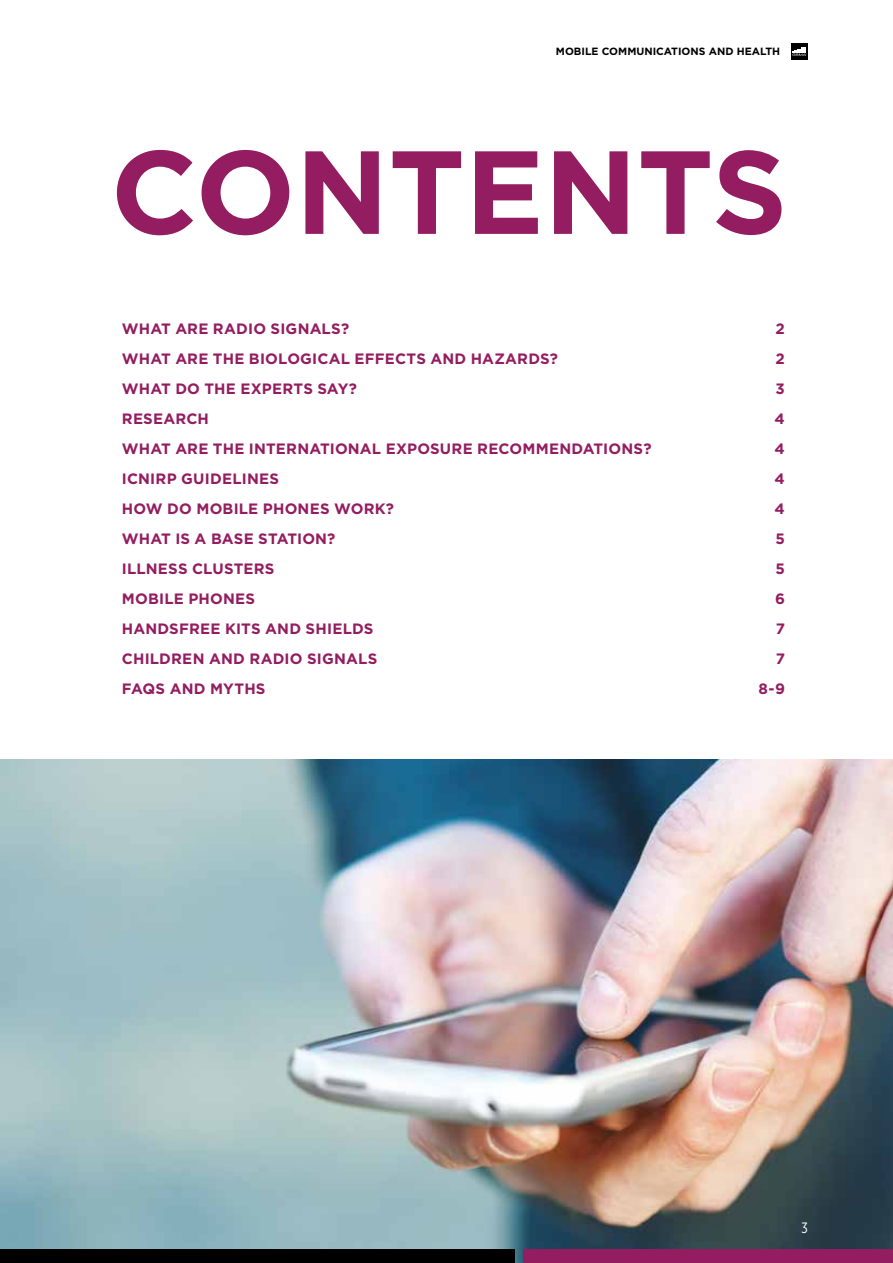
<style>
.page{position:relative;width:893px;height:1263px;background:#fff}
.page>*{position:absolute;margin:0;border:0;box-sizing:border-box;transform-origin:0 0}
.t1{font:700 117.9px "Gotham";color:#931d60}
.t2{font:700 15px "Gotham";letter-spacing:.01em;color:#931d60}
.t3{font:15px "Gotham X Narrow";color:#fff}
.t4{font:700 10.5px "Gotham";color:#000}
</style>
<div class="page">
<div style="left:791px;top:43px;width:17px;height:17px;background:#000"></div>
<svg style="left:792px;top:47px;width:15px;height:9px"></svg>
<img style="left:0;top:760px;width:893px;height:503px">
<div style="left:0;top:1249px;width:514px;height:14px;background:#000"></div>
<div style="left:523px;top:1249px;width:370px;height:14px;background:#931d60"></div>
<p class="t4" style="left:556px;top:44px;width:226px">MOBILE COMMUNICATIONS AND HEALTH</p>
<h1 class="t1" style="left:111px;top:114px;width:678px">CONTENTS</h1>
<p class="t2" style="left:122px;top:318px;width:229px">WHAT ARE RADIO SIGNALS?</p>
<p class="t2" style="left:776px;top:318px;width:11px">2</p>
<p class="t2" style="left:122px;top:348px;width:438px">WHAT ARE THE BIOLOGICAL EFFECTS AND HAZARDS?</p>
<p class="t2" style="left:776px;top:348px;width:11px">2</p>
<p class="t2" style="left:122px;top:378px;width:236px">WHAT DO THE EXPERTS SAY?</p>
<p class="t2" style="left:776px;top:378px;width:11px">3</p>
<p class="t2" style="left:122px;top:408px;width:89px">RESEARCH</p>
<p class="t2" style="left:775px;top:408px;width:12px">4</p>
<p class="t2" style="left:122px;top:438px;width:531px">WHAT ARE THE INTERNATIONAL EXPOSURE RECOMMENDATIONS?</p>
<p class="t2" style="left:775px;top:438px;width:12px">4</p>
<p class="t2" style="left:122px;top:468px;width:159px">ICNIRP GUIDELINES</p>
<p class="t2" style="left:775px;top:468px;width:12px">4</p>
<p class="t2" style="left:122px;top:498px;width:274px">HOW DO MOBILE PHONES WORK?</p>
<p class="t2" style="left:775px;top:498px;width:12px">4</p>
<p class="t2" style="left:122px;top:528px;width:215px">WHAT IS A BASE STATION?</p>
<p class="t2" style="left:775px;top:528px;width:11px">5</p>
<p class="t2" style="left:122px;top:558px;width:154px">ILLNESS CLUSTERS</p>
<p class="t2" style="left:775px;top:558px;width:11px">5</p>
<p class="t2" style="left:122px;top:588px;width:135px">MOBILE PHONES</p>
<p class="t2" style="left:775px;top:588px;width:11px">6</p>
<p class="t2" style="left:122px;top:618px;width:253px">HANDSFREE KITS AND SHIELDS</p>
<p class="t2" style="left:776px;top:618px;width:11px">7</p>
<p class="t2" style="left:122px;top:648px;width:257px">CHILDREN AND RADIO SIGNALS</p>
<p class="t2" style="left:776px;top:648px;width:11px">7</p>
<p class="t2" style="left:122px;top:678px;width:145px">FAQS AND MYTHS</p>
<p class="t2" style="left:759px;top:678px;width:28px">8-9</p>
<p class="t3" style="left:802px;top:1219px;width:8px">3</p>
</div>
